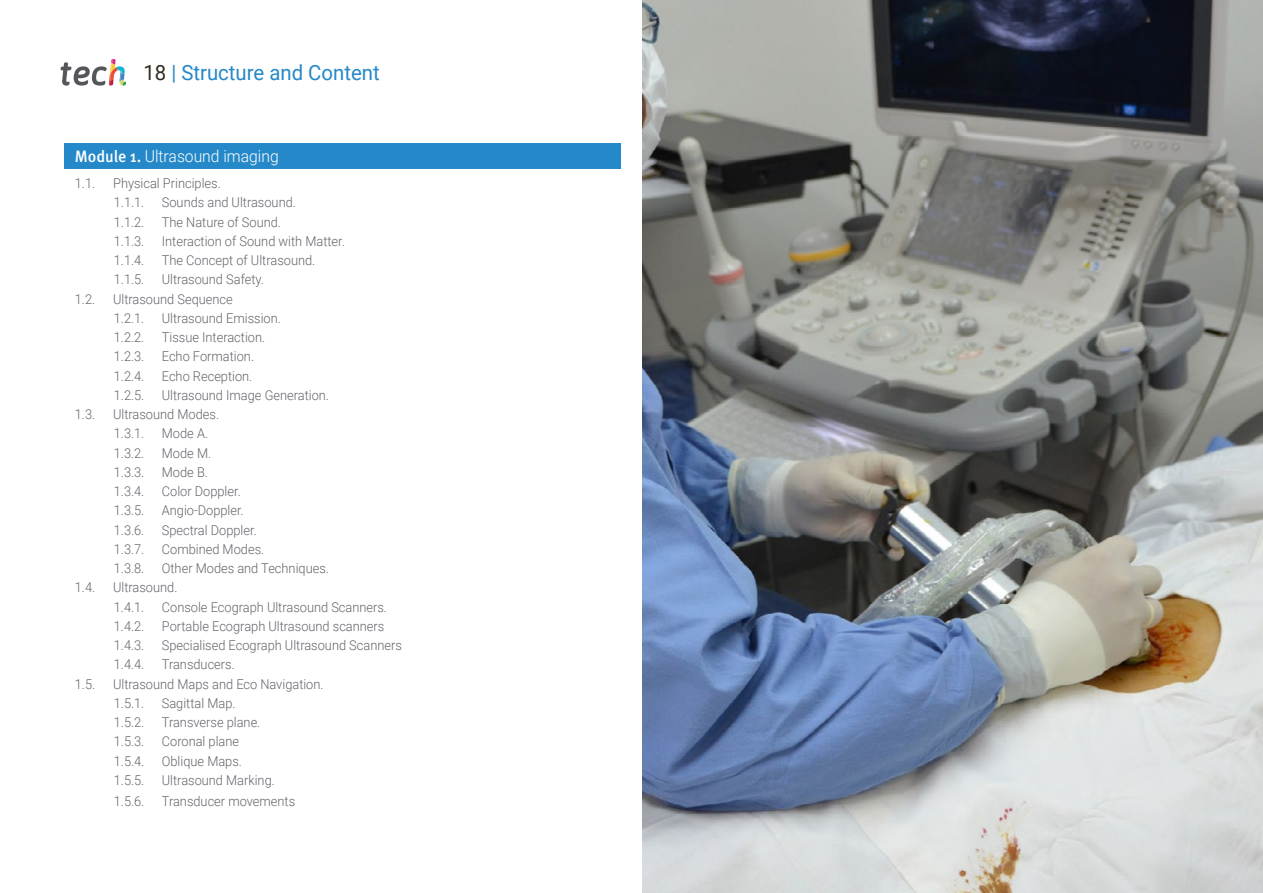
<style>
.page{position:relative;width:1263px;height:893px;background:#fff}
.page>*{position:absolute;margin:0;border:0;box-sizing:border-box;transform-origin:0 0}
.t1{font:21px "Roboto";color:#2488c9}
.t2{font:300 16.5px "Roboto";color:#fff;scale:.95 1}
.t3{font:300 13.5px/19.2px "Roboto";color:#61646a;scale:.95 1}
.s1{color:#312e20}
.s2{font-family:"Meta Pro";font-weight:500}
</style>
<div class="page">
<div style="left:64px;top:144px;width:557px;height:25px;background:#2488c9"></div>
<img style="left:642px;top:0;width:621px;height:893px">
<svg style="left:61px;top:59px;width:65px;height:27px"></svg>
<h1 class="t1" style="left:144px;top:57px;width:238px"><span class="s1">18</span> | Structure and Content</h1>
<p class="t2" style="left:75px;top:145px;width:216px"><span class="s2">Module 1.</span> Ultrasound imaging</p>
<p class="t3" style="left:75px;top:173px;width:23px">1.1.</p>
<p class="t3" style="left:113px;top:173px;width:115px">Physical Principles.<br>1.1.1.</p>
<p class="t3" style="left:162px;top:192px;width:143px">Sounds and Ultrasound.</p>
<p class="t3" style="left:114px;top:212px;width:34px">1.1.2.</p>
<p class="t3" style="left:162px;top:212px;width:127px">The Nature of Sound.</p>
<p class="t3" style="left:114px;top:231px;width:34px">1.1.3.</p>
<p class="t3" style="left:162px;top:231px;width:194px">Interaction of Sound with Matter.</p>
<p class="t3" style="left:114px;top:250px;width:34px">1.1.4.</p>
<p class="t3" style="left:162px;top:250px;width:163px">The Concept of Ultrasound.</p>
<p class="t3" style="left:114px;top:269px;width:34px">1.1.5.</p>
<p class="t3" style="left:162px;top:269px;width:109px">Ultrasound Safety.</p>
<p class="t3" style="left:75px;top:289px;width:23px">1.2.</p>
<p class="t3" style="left:113px;top:289px;width:127px">Ultrasound Sequence<br>1.2.1.</p>
<p class="t3" style="left:162px;top:308px;width:127px">Ultrasound Emission.</p>
<p class="t3" style="left:114px;top:327px;width:34px">1.2.2.</p>
<p class="t3" style="left:162px;top:327px;width:110px">Tissue Interaction.</p>
<p class="t3" style="left:114px;top:346px;width:34px">1.2.3.</p>
<p class="t3" style="left:162px;top:346px;width:99px">Echo Formation.</p>
<p class="t3" style="left:114px;top:366px;width:34px">1.2.4.</p>
<p class="t3" style="left:162px;top:366px;width:97px">Echo Reception.</p>
<p class="t3" style="left:114px;top:385px;width:34px">1.2.5.</p>
<p class="t3" style="left:162px;top:385px;width:177px">Ultrasound Image Generation.</p>
<p class="t3" style="left:75px;top:404px;width:23px">1.3.</p>
<p class="t3" style="left:113px;top:404px;width:113px">Ultrasound Modes.<br>1.3.1.</p>
<p class="t3" style="left:162px;top:423px;width:50px">Mode A.</p>
<p class="t3" style="left:114px;top:443px;width:34px">1.3.2.</p>
<p class="t3" style="left:162px;top:443px;width:53px">Mode M.</p>
<p class="t3" style="left:114px;top:462px;width:34px">1.3.3.</p>
<p class="t3" style="left:162px;top:462px;width:50px">Mode B.</p>
<p class="t3" style="left:114px;top:481px;width:34px">1.3.4.</p>
<p class="t3" style="left:162px;top:481px;width:85px">Color Doppler.</p>
<p class="t3" style="left:114px;top:500px;width:34px">1.3.5.</p>
<p class="t3" style="left:162px;top:500px;width:88px">Angio-Doppler.</p>
<p class="t3" style="left:114px;top:520px;width:34px">1.3.6.</p>
<p class="t3" style="left:162px;top:520px;width:101px">Spectral Doppler.</p>
<p class="t3" style="left:114px;top:539px;width:34px">1.3.7.</p>
<p class="t3" style="left:162px;top:539px;width:109px">Combined Modes.</p>
<p class="t3" style="left:114px;top:558px;width:34px">1.3.8.</p>
<p class="t3" style="left:162px;top:558px;width:177px">Other Modes and Techniques.</p>
<p class="t3" style="left:75px;top:577px;width:23px">1.4.</p>
<p class="t3" style="left:113px;top:577px;width:69px">Ultrasound.<br>1.4.1.</p>
<p class="t3" style="left:162px;top:597px;width:238px">Console Ecograph Ultrasound Scanners.</p>
<p class="t3" style="left:114px;top:616px;width:34px">1.4.2.</p>
<p class="t3" style="left:162px;top:616px;width:236px">Portable Ecograph Ultrasound scanners</p>
<p class="t3" style="left:114px;top:635px;width:34px">1.4.3.</p>
<p class="t3" style="left:162px;top:635px;width:254px">Specialised Ecograph Ultrasound Scanners</p>
<p class="t3" style="left:114px;top:654px;width:34px">1.4.4.</p>
<p class="t3" style="left:162px;top:654px;width:78px">Transducers.</p>
<p class="t3" style="left:75px;top:674px;width:23px">1.5.</p>
<p class="t3" style="left:113px;top:674px;width:223px">Ultrasound Maps and Eco Navigation.<br>1.5.1.</p>
<p class="t3" style="left:162px;top:693px;width:79px">Sagittal Map.</p>
<p class="t3" style="left:114px;top:712px;width:34px">1.5.2.</p>
<p class="t3" style="left:162px;top:712px;width:105px">Transverse plane.</p>
<p class="t3" style="left:114px;top:731px;width:34px">1.5.3.</p>
<p class="t3" style="left:162px;top:731px;width:83px">Coronal plane</p>
<p class="t3" style="left:114px;top:751px;width:34px">1.5.4.</p>
<p class="t3" style="left:162px;top:751px;width:86px">Oblique Maps.</p>
<p class="t3" style="left:114px;top:770px;width:34px">1.5.5.</p>
<p class="t3" style="left:162px;top:770px;width:120px">Ultrasound Marking.</p>
<p class="t3" style="left:114px;top:791px;width:34px">1.5.6.</p>
<p class="t3" style="left:162px;top:791px;width:142px">Transducer movements</p>
</div>
